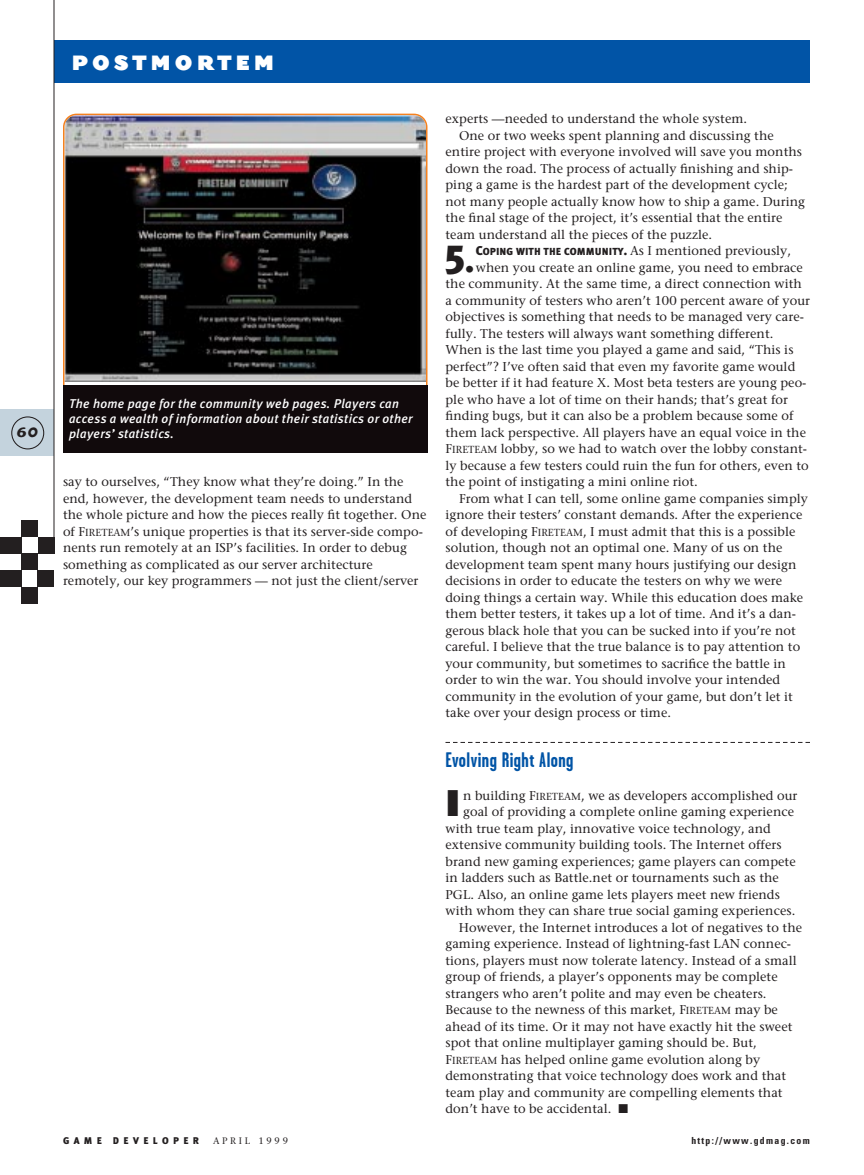
<style>
.page{position:relative;width:864px;height:1175px;background:#fff}
.page>*{position:absolute;margin:0;border:0;box-sizing:border-box;transform-origin:0 0}
.t1{font:900 40.5px "Meta Plus";color:#231f20}
.t2{font:900 34.95px "Dogma";color:#231f20}
.t3{font:700 21px "Garage Gothic";letter-spacing:.02em;color:#0154a6}
.t4{font:900 19.5px "Dogma";letter-spacing:.245em;color:#fff}
.t5{font:700 15px "Dogma Script";color:#231f20}
.t6{font:12.75px/16.5px "Stone Serif";letter-spacing:.005em;color:#231f20}
.t7{font:italic 500 12.75px/15.3px "Meta Plus";letter-spacing:.025em;color:#fff}
.t8{font:700 condensed 9.75px "Univers";letter-spacing:.135em;color:#231f20}
.t9{font:900 9.75px "Meta Plus";letter-spacing:.45em;color:#231f20}
.t10{font:9.3px "Stone Serif";letter-spacing:.295em;color:#231f20}
.s1{font-size:10.2px}
.s2{font-family:"Meta Plus";font-weight:900}
.s3{font-family:"Meta Plus";font-weight:900;font-size:10.2px}
</style>
<div class="page">
<div style="left:1px;top:410px;width:53px;height:46px;background:#c4d3dd"></div>
<svg style="left:446px;top:742px;width:364px;height:1px"></svg>
<div style="left:11px;top:416px;width:33px;height:33px;border:1px solid #231f20;border-radius:50%"></div>
<div style="left:54px;top:40px;width:756px;height:42px;background:#0154a6"></div>
<hr style="left:54px;top:1px;width:1px;height:546px;background:#231f20">
<div style="left:21px;top:520px;width:17px;height:17px;background:#231f20"></div>
<div style="left:1px;top:537px;width:20px;height:17px;background:#231f20"></div>
<div style="left:38px;top:537px;width:16px;height:17px;background:#231f20"></div>
<div style="left:21px;top:554px;width:17px;height:16px;background:#231f20"></div>
<div style="left:1px;top:570px;width:20px;height:16px;background:#231f20"></div>
<div style="left:38px;top:570px;width:16px;height:16px;background:#231f20"></div>
<div style="left:21px;top:586px;width:17px;height:17px;background:#231f20"></div>
<img style="left:64px;top:115px;width:361px;height:266px">
<div style="left:63px;top:114px;width:365px;height:304px;border:2px solid #f58220;border-radius:13px"></div>
<div style="left:63px;top:386px;width:365px;height:67px;background:#110a0c"></div>
<p class="t5" style="left:16px;top:426px;width:24px">60</p>
<h3 class="t4" style="left:72px;top:55px;width:203px">POSTMORTEM</h3>
<p class="t7" style="left:69px;top:397px;width:345px">The home page for the community web pages. Players can access a wealth of information about their statistics or other players’ statistics.</p>
<p class="t6" style="left:63px;top:475px;width:365px">say to ourselves, “They know what they’re doing.” In the end, however, the development team needs to understand the whole picture and how the pieces really fit together. One of F<span class="s1">IRETEAM</span>’s unique properties is that its server-side compo&shy;nents run remotely at an ISP’s facilities. In order to debug something as complicated as our server architecture remotely, our key programmers — not just the client/server</p>
<p class="t6" style="left:446px;top:112px;width:303px">experts —needed to understand the whole system.</p>
<p class="t6" style="left:459px;top:128px;width:316px">One or two weeks spent planning and discussing the</p>
<p class="t6" style="left:446px;top:145px;width:358px">entire project with everyone involved will save you months</p>
<p class="t6" style="left:446px;top:161px;width:349px">down the road. The process of actually finishing and ship-</p>
<p class="t6" style="left:446px;top:178px;width:344px">ping a game is the hardest part of the development cycle;</p>
<p class="t6" style="left:446px;top:194px;width:361px">not many people actually know how to ship a game. During</p>
<p class="t6" style="left:446px;top:211px;width:339px">the final stage of the project, it’s essential that the entire</p>
<p class="t6" style="left:446px;top:227px;width:268px">team understand all the pieces of the puzzle.</p>
<h1 class="t1" style="left:446px;top:237px;width:30px">5<sub>.</sub></h1>
<p class="t6" style="left:476px;top:244px;width:317px"><span class="s2">C</span><span class="s3">OPING WITH THE COMMUNITY</span><span class="s2">.</span> As I mentioned previously,</p>
<p class="t6" style="left:476px;top:260px;width:328px">when you create an online game, you need to embrace</p>
<p class="t6" style="left:446px;top:277px;width:358px">the community. At the same time, a direct connection with</p>
<p class="t6" style="left:446px;top:293px;width:366px">a community of testers who aren’t 100 percent aware of your</p>
<p class="t6" style="left:446px;top:310px;width:360px">objectives is something that needs to be managed very care-</p>
<p class="t6" style="left:446px;top:326px;width:330px">fully. The testers will always want something different.</p>
<p class="t6" style="left:446px;top:343px;width:350px">When is the last time you played a game and said, “This is</p>
<p class="t6" style="left:446px;top:359px;width:351px">perfect”? I’ve often said that even my favorite game would</p>
<p class="t6" style="left:446px;top:376px;width:362px">be better if it had feature X. Most beta testers are young peo-</p>
<p class="t6" style="left:446px;top:392px;width:344px">ple who have a lot of time on their hands; that’s great for</p>
<p class="t6" style="left:446px;top:409px;width:349px">finding bugs, but it can also be a problem because some of</p>
<p class="t6" style="left:446px;top:425px;width:362px">them lack perspective. All players have an equal voice in the</p>
<p class="t6" style="left:446px;top:442px;width:363px">F<span class="s1">IRETEAM</span> lobby, so we had to watch over the lobby constant-</p>
<p class="t6" style="left:446px;top:458px;width:365px">ly because a few testers could ruin the fun for others, even to</p>
<p class="t6" style="left:446px;top:475px;width:254px">the point of instigating a mini online riot.</p>
<p class="t6" style="left:459px;top:491px;width:350px">From what I can tell, some online game companies simply</p>
<p class="t6" style="left:446px;top:508px;width:358px">ignore their testers’ constant demands. After the experience</p>
<p class="t6" style="left:446px;top:524px;width:352px">of developing F<span class="s1">IRETEAM</span>, I must admit that this is a possible</p>
<p class="t6" style="left:445px;top:541px;width:338px">solution, though not an optimal one. Many of us on the</p>
<p class="t6" style="left:445px;top:557px;width:352px">development team spent many hours justifying our design</p>
<p class="t6" style="left:445px;top:574px;width:338px">decisions in order to educate the testers on why we were</p>
<p class="t6" style="left:445px;top:590px;width:359px">doing things a certain way. While this education does make</p>
<p class="t6" style="left:445px;top:607px;width:352px">them better testers, it takes up a lot of time. And it’s a dan-</p>
<p class="t6" style="left:445px;top:623px;width:352px">gerous black hole that you can be sucked into if you’re not</p>
<p class="t6" style="left:445px;top:640px;width:356px">careful. I believe that the true balance is to pay attention to</p>
<p class="t6" style="left:445px;top:656px;width:342px">your community, but sometimes to sacrifice the battle in</p>
<p class="t6" style="left:445px;top:673px;width:336px">order to win the war. You should involve your intended</p>
<p class="t6" style="left:445px;top:689px;width:349px">community in the evolution of your game, but don’t let it</p>
<p class="t6" style="left:445px;top:706px;width:227px">take over your design process or time.</p>
<h3 class="t3" style="left:446px;top:752px;width:130px">Evolving Right Along</h3>
<h2 class="t2" style="left:446px;top:790px;width:16px">I</h2>
<p class="t6" style="left:463px;top:788px;width:336px">n building F<span class="s1">IRETEAM</span>, we as developers accomplished our</p>
<p class="t6" style="left:463px;top:805px;width:332px">goal of providing a complete online gaming experience</p>
<p class="t6" style="left:445px;top:821px;width:327px">with true team play, innovative voice technology, and</p>
<p class="t6" style="left:445px;top:838px;width:338px">extensive community building tools. The Internet offers</p>
<p class="t6" style="left:445px;top:854px;width:352px">brand new gaming experiences; game players can compete</p>
<p class="t6" style="left:445px;top:871px;width:335px">in ladders such as Battle.net or tournaments such as the</p>
<p class="t6" style="left:445px;top:887px;width:336px">PGL. Also, an online game lets players meet new friends</p>
<p class="t6" style="left:445px;top:904px;width:351px">with whom they can share true social gaming experiences.</p>
<p class="t6" style="left:459px;top:920px;width:345px">However, the Internet introduces a lot of negatives to the</p>
<p class="t6" style="left:445px;top:937px;width:347px">gaming experience. Instead of lightning-fast LAN connec-</p>
<p class="t6" style="left:445px;top:953px;width:353px">tions, players must now tolerate latency. Instead of a small</p>
<p class="t6" style="left:445px;top:970px;width:334px">group of friends, a player’s opponents may be complete</p>
<p class="t6" style="left:445px;top:986px;width:323px">strangers who aren’t polite and may even be cheaters.</p>
<p class="t6" style="left:445px;top:1003px;width:334px">Because to the newness of this market, F<span class="s1">IRETEAM</span> may be</p>
<p class="t6" style="left:445px;top:1019px;width:348px">ahead of its time. Or it may not have exactly hit the sweet</p>
<p class="t6" style="left:445px;top:1036px;width:313px">spot that online multiplayer gaming should be. But,</p>
<p class="t6" style="left:445px;top:1052px;width:316px">F<span class="s1">IRETEAM</span> has helped online game evolution along by</p>
<p class="t6" style="left:446px;top:1069px;width:342px">demonstrating that voice technology does work and that</p>
<p class="t6" style="left:446px;top:1085px;width:339px">team play and community are compelling elements that</p>
<p class="t6" style="left:446px;top:1102px;width:184px">don’t have to be accidental. ■</p>
<p class="t9" style="left:63px;top:1136px;width:138px">GAME DEVELOPER</p>
<p class="t10" style="left:213px;top:1136px;width:77px">APRIL 1999</p>
<p class="t8" style="left:691px;top:1136px;width:120px">http://www.gdmag.com</p>
</div>
